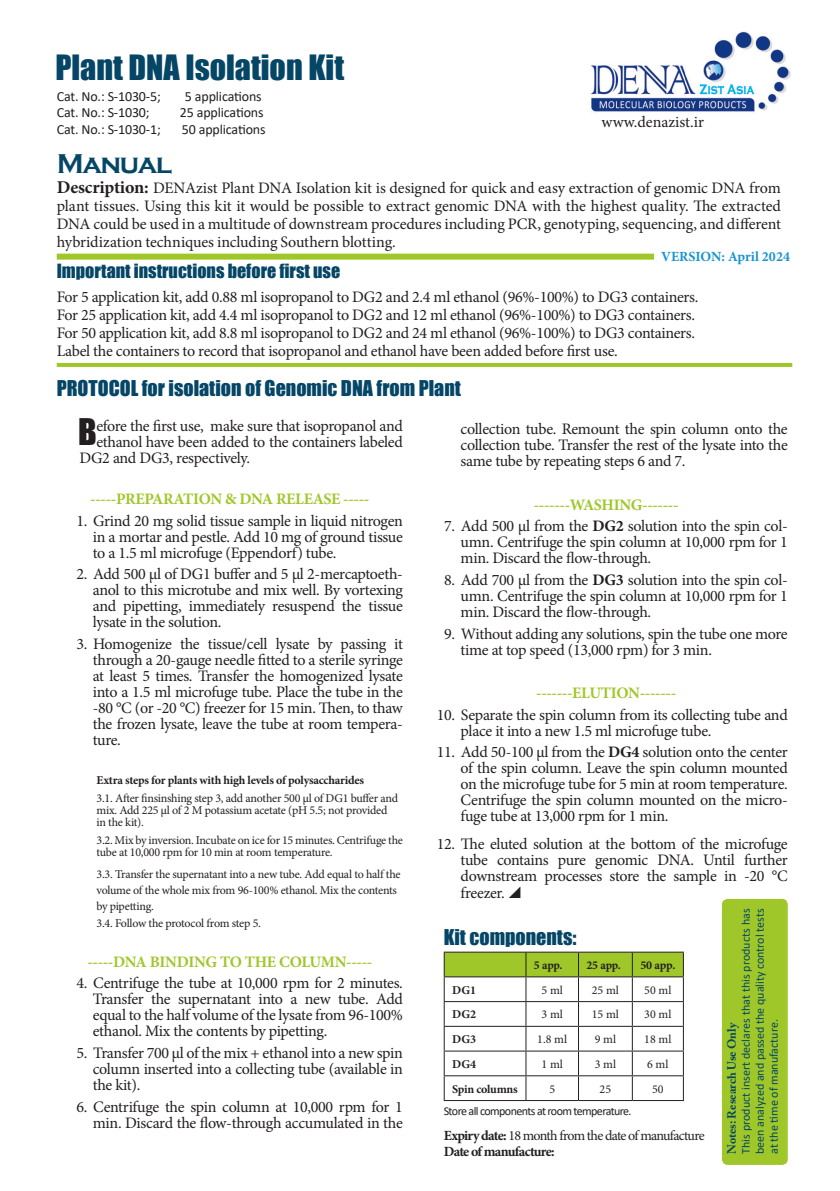
<style>
.page{position:relative;width:840px;height:1191px;background:#fff}
.page>*{position:absolute;margin:0;border:0;box-sizing:border-box;transform-origin:0 0}
.t1{font:32px "Impact";color:#054666}
.t2{font:700 28px "Copperplate Gothic";letter-spacing:-.05em;color:#054666}
.t3{font:20px "Impact";color:#054666}
.t4{font:18px "Impact";color:#054666}
.t5{font:16px/16px "Minion Pro";letter-spacing:-.02em;color:#231f20;text-align:justify}
.t6{font:700 16px "Minion Pro";letter-spacing:-.025em;color:#9fc729}
.t7{font:16px "Minion Pro";color:#231f20}
.t8{font:14px "Calibri";letter-spacing:-.01em;color:#231f20}
.t9{font:14px/16px "Minion Pro";letter-spacing:-.055em;color:#231f20}
.t10{font:700 14px "Minion Pro";color:#1892d1}
.t11{font:12px/12px "Minion Pro";letter-spacing:-.02em;color:#231f20}
.t12{font:12px/14px "Calibri";color:#054666;text-align:justify}
.t13{font:700 12px "Minion Pro";letter-spacing:-.02em;color:#231f20}
.t14{font:12px "Calibri";letter-spacing:-.05em;color:#231f20}
.t15{font:700 12px "Adobe Caslon Pro";color:#054666}
.s1{font-weight:700;font-size:18px}
.s2{font-family:"Impact";font-size:33.8px}
.s3{font-weight:700}
</style>
<div class="page">
<img style="left:591px;top:32px;width:200px;height:80px">
<div style="left:57px;top:254px;width:596px;height:6px;background:#9fc729"></div>
<hr style="left:57px;top:363px;width:734px;height:4px;background:#9fc729">
<div style="left:721px;top:899px;width:66px;height:265px;background:#9fc729;border-radius:6px"></div>
<hr style="left:443px;top:1100px;width:82px;height:1px;background:#231f20">
<hr style="left:525px;top:1100px;width:53px;height:1px;background:#231f20">
<hr style="left:578px;top:1100px;width:54px;height:1px;background:#231f20">
<hr style="left:632px;top:1100px;width:51px;height:1px;background:#231f20">
<hr style="left:443px;top:951px;width:82px;height:1px;background:#231f20">
<hr style="left:525px;top:951px;width:53px;height:1px;background:#231f20">
<hr style="left:578px;top:951px;width:54px;height:1px;background:#231f20">
<hr style="left:632px;top:951px;width:51px;height:1px;background:#231f20">
<svg style="left:443px;top:952px;width:240px;height:148px"></svg>
<hr style="left:443px;top:976px;width:82px;height:1px;background:#231f20">
<hr style="left:525px;top:976px;width:53px;height:1px;background:#231f20">
<hr style="left:578px;top:976px;width:54px;height:1px;background:#231f20">
<hr style="left:632px;top:976px;width:51px;height:1px;background:#231f20">
<p class="t1" style="left:55px;top:42px;width:290px">Plant DNA Isolation Kit</p>
<p class="t8" style="left:57px;top:86px;width:105px">Cat. No.: S-1030-5;</p>
<p class="t8" style="left:185px;top:86px;width:78px">5 applications</p>
<p class="t8" style="left:57px;top:103px;width:94px">Cat. No.: S-1030;</p>
<p class="t8" style="left:180px;top:103px;width:85px">25 applications</p>
<p class="t8" style="left:57px;top:120px;width:105px">Cat. No.: S-1030-1;</p>
<p class="t8" style="left:182px;top:120px;width:85px">50 applications</p>
<p class="t2" style="left:57px;top:148px;width:117px">Manual</p>
<p class="t7" style="left:601px;top:111px;width:104px">www.denazist.ir</p>
<p class="t5" style="left:57px;top:179px;width:725px;line-height:18px"><span class="s1">Description:</span> DENAzist Plant DNA Isolation kit is designed for quick and easy extraction of genomic DNA from plant tissues. Using this kit it would be possible to extract genomic DNA with the highest quality. The extracted DNA could be used in a multitude of downstream procedures including PCR, genotyping, sequencing, and different hybridization techniques including Southern blotting.</p>
<p class="t10" style="left:660px;top:247px;width:130px">VERSION: April 2024</p>
<p class="t4" style="left:57px;top:257px;width:285px">Important instructions before first use</p>
<p class="t5" style="left:57px;top:288px;width:642px">For 5 application kit, add 0.88 ml isopropanol to DG2 and 2.4 ml ethanol (96%-100%) to DG3 containers.</p>
<p class="t5" style="left:57px;top:306px;width:639px">For 25 application kit, add 4.4 ml isopropanol to DG2 and 12 ml ethanol (96%-100%) to DG3 containers.</p>
<p class="t5" style="left:57px;top:324px;width:639px">For 50 application kit, add 8.8 ml isopropanol to DG2 and 24 ml ethanol (96%-100%) to DG3 containers.</p>
<p class="t5" style="left:57px;top:342px;width:562px">Label the containers to record that isopropanol and ethanol have been added before first use.</p>
<p class="t3" style="left:57px;top:372px;width:405px">PROTOCOL for isolation of Genomic DNA from Plant</p>
<p class="t5" style="left:78px;top:417px;width:326px"><span class="s2">B</span>efore the first use, make sure that isopropanol and</p>
<p class="t5" style="left:96px;top:433px;width:308px">ethanol have been added to the containers labeled</p>
<p class="t5" style="left:79px;top:449px;width:172px">DG2 and DG3, respectively.</p>
<p class="t6" style="left:90px;top:487px;width:280px">-----PREPARATION &amp; DNA RELEASE -----</p>
<p class="t5" style="left:93px;top:512px;width:311px;text-indent:-16px">1. Grind 20 mg solid tissue sample in liquid nitrogen in a mortar and pestle. Add 10 mg of ground tissue to a 1.5 ml microfuge (Eppendorf) tube.</p>
<p class="t5" style="left:93px;top:566px;width:311px;text-indent:-16px">2. Add 500 μl of DG1 buffer and 5 μl 2-mercaptoeth&shy;anol to this microtube and mix well. By vortexing and pipetting, immediately resuspend the tissue lysate in the solution.</p>
<p class="t5" style="left:93px;top:636px;width:311px;text-indent:-16px">3. Homogenize the tissue/cell lysate by passing it through a 20-gauge needle fitted to a sterile syringe at least 5 times. Transfer the homogenized lysate into a 1.5 ml microfuge tube. Place the tube in the -80 °C (or -20 °C) freezer for 15 min. Then, to thaw the frozen lysate, leave the tube at room tempera&shy;ture.</p>
<p class="t13" style="left:96px;top:772px;width:269px">Extra steps for plants with high levels of polysaccharides</p>
<p class="t11" style="left:96px;top:792px;width:303px">3.1. After finsinshing step 3, add another 500 μl of DG1 buffer and mix. Add 225 μl of 2 M potassium acetate (pH 5.5; not provided in the kit).</p>
<p class="t11" style="left:96px;top:834px;width:308px">3.2. Mix by inversion. Incubate on ice for 15 minutes. Centrifuge the tube at 10,000 rpm for 10 min at room temperature.</p>
<p class="t11" style="left:96px;top:865px;width:305px;line-height:16px">3.3. Transfer the supernatant into a new tube. Add equal to half the volume of the whole mix from 96-100% ethanol. Mix the contents by pipetting.</p>
<p class="t11" style="left:96px;top:917px;width:166px">3.4. Follow the protocol from step 5.</p>
<p class="t6" style="left:87px;top:950px;width:286px">-----DNA BINDING TO THE COLUMN-----</p>
<p class="t5" style="left:93px;top:975px;width:311px;text-indent:-16px">4. Centrifuge the tube at 10,000 rpm for 2 minutes.<br>Transfer the supernatant into a new tube. Add equal to the half volume of the lysate from 96-100% ethanol. Mix the contents by pipetting.</p>
<p class="t5" style="left:93px;top:1045px;width:311px;text-indent:-16px">5. Transfer 700 µl of the mix + ethanol into a new spin column inserted into a collecting tube (available in the kit).</p>
<p class="t5" style="left:76px;top:1098px;width:328px;text-align:right">6. Centrifuge the spin column at 10,000 rpm for 1 min. Discard the flow-through accumulated in the</p>
<p class="t5" style="left:460px;top:421px;width:328px">collection tube. Remount the spin column onto the collection tube. Transfer the rest of the lysate into the same tube by repeating steps 6 and 7.</p>
<p class="t6" style="left:533px;top:493px;width:146px">-------WASHING-------</p>
<p class="t5" style="left:460px;top:518px;width:328px;text-indent:-16px">7. Add 500 μl from the <span class="s3">DG2</span> solution into the spin col&shy;umn. Centrifuge the spin column at 10,000 rpm for 1 min. Discard the flow-through.</p>
<p class="t5" style="left:460px;top:572px;width:328px;text-indent:-16px">8. Add 700 μl from the <span class="s3">DG3</span> solution into the spin col&shy;umn. Centrifuge the spin column at 10,000 rpm for 1 min. Discard the flow-through.</p>
<p class="t5" style="left:460px;top:625px;width:328px;text-indent:-16px">9. Without adding any solutions, spin the tube one more time at top speed (13,000 rpm) for 3 min.</p>
<p class="t6" style="left:536px;top:681px;width:141px">-------ELUTION-------</p>
<p class="t5" style="left:460px;top:706px;width:328px;text-indent:-24px">10. Separate the spin column from its collecting tube and place it into a new 1.5 ml microfuge tube.</p>
<p class="t5" style="left:460px;top:744px;width:328px;text-indent:-24px">11. Add 50-100 μl from the <span class="s3">DG4</span> solution onto the center of the spin column. Leave the spin column mounted on the microfuge tube for 5 min at room temperature.<br>Centrifuge the spin column mounted on the micro&shy;fuge tube at 13,000 rpm for 1 min.</p>
<p class="t5" style="left:460px;top:835px;width:328px;text-indent:-24px">12. The eluted solution at the bottom of the microfuge tube contains pure genomic DNA. Until further downstream processes store the sample in -20 °C freezer.</p>
<p class="t3" style="left:443px;top:921px;width:134px">Kit components:</p>
<p class="t13" style="left:533px;top:956px;width:30px">5 app.</p>
<p class="t13" style="left:586px;top:956px;width:36px">25 app.</p>
<p class="t13" style="left:640px;top:956px;width:37px">50 app.</p>
<p class="t13" style="left:452px;top:981px;width:26px">DG1</p>
<p class="t11" style="left:541px;top:983px;width:23px">5 ml</p>
<p class="t11" style="left:591px;top:983px;width:29px">25 ml</p>
<p class="t11" style="left:644px;top:983px;width:29px">50 ml</p>
<p class="t13" style="left:452px;top:1006px;width:26px">DG2</p>
<p class="t11" style="left:541px;top:1008px;width:23px">3 ml</p>
<p class="t11" style="left:591px;top:1008px;width:29px">15 ml</p>
<p class="t11" style="left:644px;top:1008px;width:29px">30 ml</p>
<p class="t13" style="left:452px;top:1030px;width:26px">DG3</p>
<p class="t11" style="left:537px;top:1033px;width:31px">1.8 ml</p>
<p class="t11" style="left:594px;top:1033px;width:23px">9 ml</p>
<p class="t11" style="left:644px;top:1033px;width:29px">18 ml</p>
<p class="t13" style="left:452px;top:1055px;width:26px">DG4</p>
<p class="t11" style="left:541px;top:1058px;width:23px">1 ml</p>
<p class="t11" style="left:594px;top:1058px;width:23px">3 ml</p>
<p class="t11" style="left:646px;top:1058px;width:23px">6 ml</p>
<p class="t13" style="left:452px;top:1080px;width:67px">Spin columns</p>
<p class="t11" style="left:549px;top:1082px;width:7px">5</p>
<p class="t11" style="left:599px;top:1082px;width:13px">25</p>
<p class="t11" style="left:651px;top:1082px;width:13px">50</p>
<p class="t14" style="left:443px;top:1102px;width:189px">Store all components at room temperature.</p>
<p class="t9" style="left:443px;top:1127px;width:262px"><span class="s3">Expiry date:</span> 18 month from the date of manufacture<br><span class="s3">Date of manufacture:</span></p>
<p class="t12" style="left:738px;top:1154px;width:247px;rotate:-90deg">This product insert declares that this products has been analyzed and passed the quality control tests at the time of manufacture.</p>
<p class="t15" style="left:724px;top:1154px;width:133px;rotate:-90deg">Notes: Research Use Only</p>
</div>
